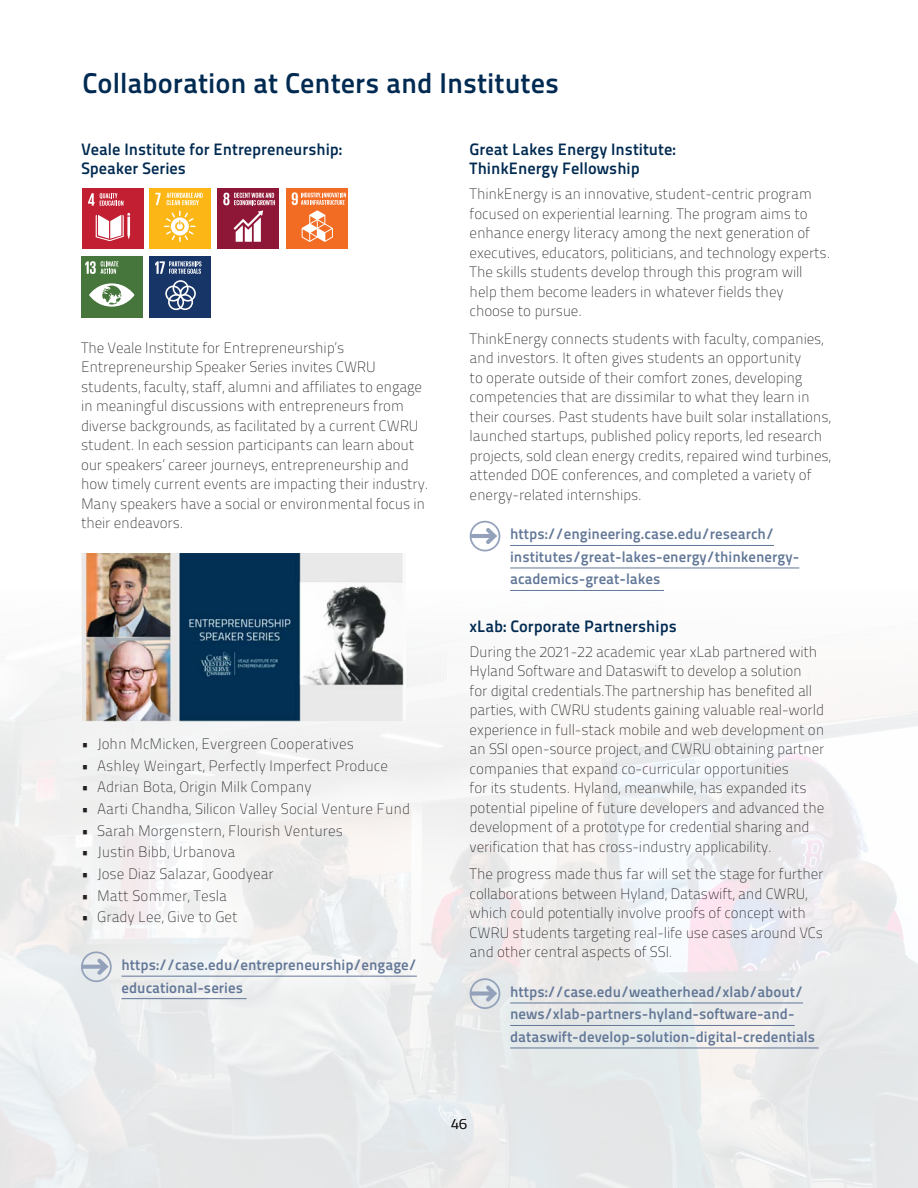
<style>
.page{position:relative;width:918px;height:1188px;background:#fff}
.page>*{position:absolute;margin:0;border:0;box-sizing:border-box;transform-origin:0 0}
.t1{font:28.5px "Titillium Maps 26 L 750 wt";color:#002a51}
.t2{font:16.5px/19.5px "Titillium Maps 26 L 750 wt";color:#002a51}
.t3{font:15px/19.5px "Titillium Maps 26 L 1 wt";letter-spacing:-.01em;color:#231f20}
.t4{font:15px/22.5px "Titillium Maps 26 L 750 wt";color:#627797}
.t5{font:15px "Titillium Maps 26 L 250 wt";color:#231f20}
</style>
<div class="page">
<hr style="left:122px;top:976px;width:295px;height:1px;background:#627797">
<hr style="left:122px;top:998px;width:125px;height:1px;background:#627797">
<div style="left:149px;top:188px;width:62px;height:61px;background:#fcb615"></div>
<svg style="left:155px;top:193px;width:48px;height:12px"></svg>
<svg style="left:164px;top:211px;width:32px;height:31px"></svg>
<div style="left:81px;top:257px;width:62px;height:60px;background:#46763b"></div>
<svg style="left:89px;top:283px;width:46px;height:24px"></svg>
<svg style="left:85px;top:261px;width:33px;height:13px"></svg>
<div style="left:149px;top:257px;width:62px;height:60px;background:#183567"></div>
<svg style="left:165px;top:280px;width:31px;height:30px"></svg>
<svg style="left:155px;top:261px;width:46px;height:13px"></svg>
<div style="left:82px;top:188px;width:61px;height:61px;background:#c21f32"></div>
<svg style="left:96px;top:213px;width:34px;height:28px"></svg>
<svg style="left:88px;top:193px;width:35px;height:13px"></svg>
<div style="left:218px;top:188px;width:61px;height:61px;background:#8e1737"></div>
<svg style="left:223px;top:193px;width:52px;height:49px"></svg>
<div style="left:287px;top:188px;width:61px;height:61px;background:#f36c24"></div>
<svg style="left:292px;top:192px;width:54px;height:50px"></svg>
<img style="left:81px;top:553px;width:324px;height:169px">
<svg style="left:81px;top:951px;width:31px;height:31px"></svg>
<hr style="left:510px;top:545px;width:264px;height:1px;background:#627797">
<hr style="left:510px;top:568px;width:289px;height:1px;background:#627797">
<hr style="left:510px;top:590px;width:154px;height:1px;background:#627797">
<hr style="left:510px;top:1003px;width:293px;height:1px;background:#627797">
<hr style="left:510px;top:1025px;width:285px;height:1px;background:#627797">
<hr style="left:510px;top:1048px;width:309px;height:1px;background:#627797">
<svg style="left:470px;top:521px;width:30px;height:30px"></svg>
<svg style="left:470px;top:978px;width:30px;height:31px"></svg>
<h1 class="t1" style="left:82px;top:62px;width:478px">Collaboration at Centers and Institutes</h1>
<p class="t2" style="left:81px;top:138px;width:263px">Veale Institute for Entrepreneurship:<br>Speaker Series</p>
<p class="t3" style="left:81px;top:337px;width:349px">The Veale Institute for Entrepreneurship’s Entrepreneurship Speaker Series invites CWRU students, faculty, staff, alumni and affiliates to engage in meaningful discussions with entrepreneurs from diverse backgrounds, as facilitated by a current CWRU student. In each session participants can learn about our speakers’ career journeys, entrepreneurship and how timely current events are impacting their industry.<br>Many speakers have a social or environmental focus in their endeavors.</p>
<p class="t3" style="left:81px;top:733px;width:275px">• John McMicken, Evergreen Cooperatives</p>
<p class="t3" style="left:81px;top:755px;width:309px">• Ashley Weingart, Perfectly Imperfect Produce</p>
<p class="t3" style="left:81px;top:777px;width:232px">• Adrian Bota, Origin Milk Company</p>
<p class="t3" style="left:81px;top:798px;width:331px">• Aarti Chandha, Silicon Valley Social Venture Fund</p>
<p class="t3" style="left:81px;top:820px;width:264px">• Sarah Morgenstern, Flourish Ventures</p>
<p class="t3" style="left:81px;top:842px;width:156px">• Justin Bibb, Urbanova</p>
<p class="t3" style="left:81px;top:863px;width:194px">• Jose Diaz Salazar, Goodyear</p>
<p class="t3" style="left:81px;top:885px;width:148px">• Matt Sommer, Tesla</p>
<p class="t3" style="left:81px;top:907px;width:158px">• Grady Lee, Give to Get</p>
<p class="t4" style="left:122px;top:953px;width:297px">https://case.edu/entrepreneurship/engage/ educational-series</p>
<p class="t2" style="left:470px;top:138px;width:208px">Great Lakes Energy Institute:<br>ThinkEnergy Fellowship</p>
<p class="t3" style="left:470px;top:184px;width:362px">ThinkEnergy is an innovative, student-centric program focused on experiential learning. The program aims to enhance energy literacy among the next generation of executives, educators, politicians, and technology experts.<br>The skills students develop through this program will help them become leaders in whatever fields they choose to pursue.</p>
<p class="t3" style="left:470px;top:328px;width:363px">ThinkEnergy connects students with faculty, companies, and investors. It often gives students an opportunity<br>to operate outside of their comfort zones, developing competencies that are dissimilar to what they learn in their courses. Past students have built solar installations, launched startups, published policy reports, led research projects, sold clean energy credits, repaired wind turbines, attended DOE conferences, and completed a variety of energy-related internships.</p>
<p class="t4" style="left:510px;top:522px;width:291px">https://engineering.case.edu/research/ institutes/great-lakes-energy/thinkenergy&shy;academics-great-lakes</p>
<p class="t2" style="left:470px;top:615px;width:209px">xLab: Corporate Partnerships</p>
<p class="t3" style="left:470px;top:641px;width:356px">During the 2021-22 academic year xLab partnered with Hyland Software and Dataswift to develop a solution<br>for digital credentials.The partnership has benefited all parties, with CWRU students gaining valuable real-world experience in full-stack mobile and web development on an SSI open-source project, and CWRU obtaining partner companies that expand co-curricular opportunities<br>for its students. Hyland, meanwhile, has expanded its potential pipeline of future developers and advanced the development of a prototype for credential sharing and verification that has cross-industry applicability.</p>
<p class="t3" style="left:470px;top:864px;width:355px">The progress made thus far will set the stage for further collaborations between Hyland, Dataswift, and CWRU, which could potentially involve proofs of concept with CWRU students targeting real-life use cases around VCs and other central aspects of SSI.</p>
<p class="t4" style="left:510px;top:980px;width:307px">https://case.edu/weatherhead/xlab/about/ news/xlab-partners-hyland-software-and&shy;dataswift-develop-solution-digital-credentials</p>
<p class="t5" style="left:451px;top:1113px;width:17px">46</p>
</div>
